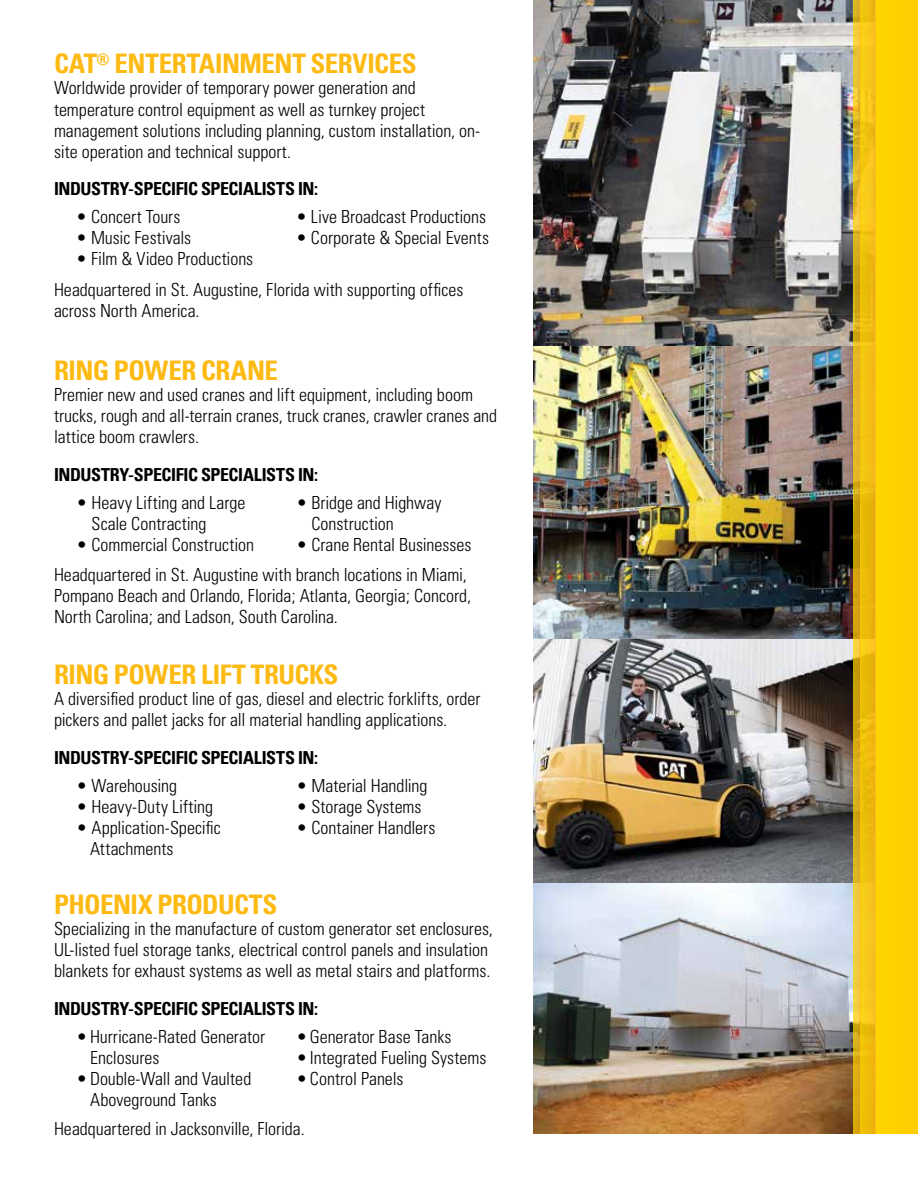
<style>
.page{position:relative;width:918px;height:1188px;background:#fff}
.page>*{position:absolute;margin:0;border:0;box-sizing:border-box;transform-origin:0 0}
.t1{font:700 condensed 27px "Univers";letter-spacing:-.02em;color:#fdba12}
.t2{font:300 condensed 18px/21px "Univers";color:#000}
.t3{font:700 condensed 18px "Univers";letter-spacing:-.025em;color:#000}
</style>
<div class="page">
<img style="left:533px;top:0;width:321px;height:1134px">
<div style="left:875px;top:0;width:43px;height:1134px;background:#ffd000"></div>
<svg style="left:861px;top:0;width:14px;height:1134px;background:#f0bf11"></svg>
<svg style="left:854px;top:0;width:7px;height:1134px;background:#e0b31d"></svg>
<h1 class="t1" style="left:54px;top:47px;width:364px">CAT<sup>®</sup> ENTERTAINMENT SERVICES</h1>
<p class="t2" style="left:54px;top:78px;width:428px">Worldwide provider of temporary power generation and temperature control equipment as well as turnkey project management solutions including planning, custom installation, on&shy;site operation and technical support.</p>
<p class="t3" style="left:54px;top:178px;width:266px">INDUSTRY-SPECIFIC SPECIALISTS IN:</p>
<p class="t2" style="left:76px;top:206px;width:106px">• Concert Tours</p>
<p class="t2" style="left:76px;top:227px;width:117px">• Music Festivals</p>
<p class="t2" style="left:76px;top:248px;width:179px">• Film &amp; Video Productions</p>
<p class="t2" style="left:296px;top:206px;width:192px">• Live Broadcast Productions</p>
<p class="t2" style="left:296px;top:227px;width:194px">• Corporate &amp; Special Events</p>
<p class="t2" style="left:54px;top:279px;width:411px">Headquartered in St. Augustine, Florida with supporting offices across North America.</p>
<h1 class="t1" style="left:54px;top:354px;width:226px">RING POWER CRANE</h1>
<p class="t2" style="left:54px;top:384px;width:445px">Premier new and used cranes and lift equipment, including boom trucks, rough and all-terrain cranes, truck cranes, crawler cranes and lattice boom crawlers.</p>
<p class="t3" style="left:54px;top:463px;width:266px">INDUSTRY-SPECIFIC SPECIALISTS IN:</p>
<p class="t2" style="left:92px;top:492px;width:155px;text-indent:-15px">• Heavy Lifting and Large<br>Scale Contracting</p>
<p class="t2" style="left:77px;top:534px;width:179px">• Commercial Construction</p>
<p class="t2" style="left:311px;top:492px;width:131px;text-indent:-15px">• Bridge and Highway<br>Construction</p>
<p class="t2" style="left:296px;top:534px;width:177px">• Crane Rental Businesses</p>
<p class="t2" style="left:54px;top:564px;width:419px">Headquartered in St. Augustine with branch locations in Miami,<br>Pompano Beach and Orlando, Florida; Atlanta, Georgia; Concord,<br>North Carolina; and Ladson, South Carolina.</p>
<h1 class="t1" style="left:54px;top:658px;width:286px">RING POWER LIFT TRUCKS</h1>
<p class="t2" style="left:54px;top:689px;width:428px">A diversified product line of gas, diesel and electric forklifts, order pickers and pallet jacks for all material handling applications.</p>
<p class="t3" style="left:54px;top:746px;width:266px">INDUSTRY-SPECIFIC SPECIALISTS IN:</p>
<p class="t2" style="left:77px;top:775px;width:102px">• Warehousing</p>
<p class="t2" style="left:77px;top:796px;width:138px">• Heavy-Duty Lifting</p>
<p class="t2" style="left:90px;top:817px;width:132px;text-indent:-14px">• Application-Specific<br>Attachments</p>
<p class="t2" style="left:296px;top:775px;width:133px">• Material Handling</p>
<p class="t2" style="left:296px;top:796px;width:127px">• Storage Systems</p>
<p class="t2" style="left:296px;top:817px;width:140px">• Container Handlers</p>
<h1 class="t1" style="left:54px;top:888px;width:225px">PHOENIX PRODUCTS</h1>
<p class="t2" style="left:54px;top:918px;width:440px">Specializing in the manufacture of custom generator set enclosures,<br>UL-listed fuel storage tanks, electrical control panels and insulation blankets for exhaust systems as well as metal stairs and platforms.</p>
<p class="t3" style="left:54px;top:997px;width:266px">INDUSTRY-SPECIFIC SPECIALISTS IN:</p>
<p class="t2" style="left:90px;top:1027px;width:176px;text-indent:-14px">•Hurricane-Rated Generator<br>Enclosures</p>
<p class="t2" style="left:90px;top:1069px;width:163px;text-indent:-14px">•Double-Wall and Vaulted<br>Aboveground Tanks</p>
<p class="t2" style="left:296px;top:1027px;width:156px">•Generator Base Tanks</p>
<p class="t2" style="left:296px;top:1048px;width:191px">•Integrated Fueling Systems</p>
<p class="t2" style="left:296px;top:1069px;width:108px">•Control Panels</p>
<p class="t2" style="left:54px;top:1118px;width:252px">Headquartered in Jacksonville, Florida.</p>
</div>
